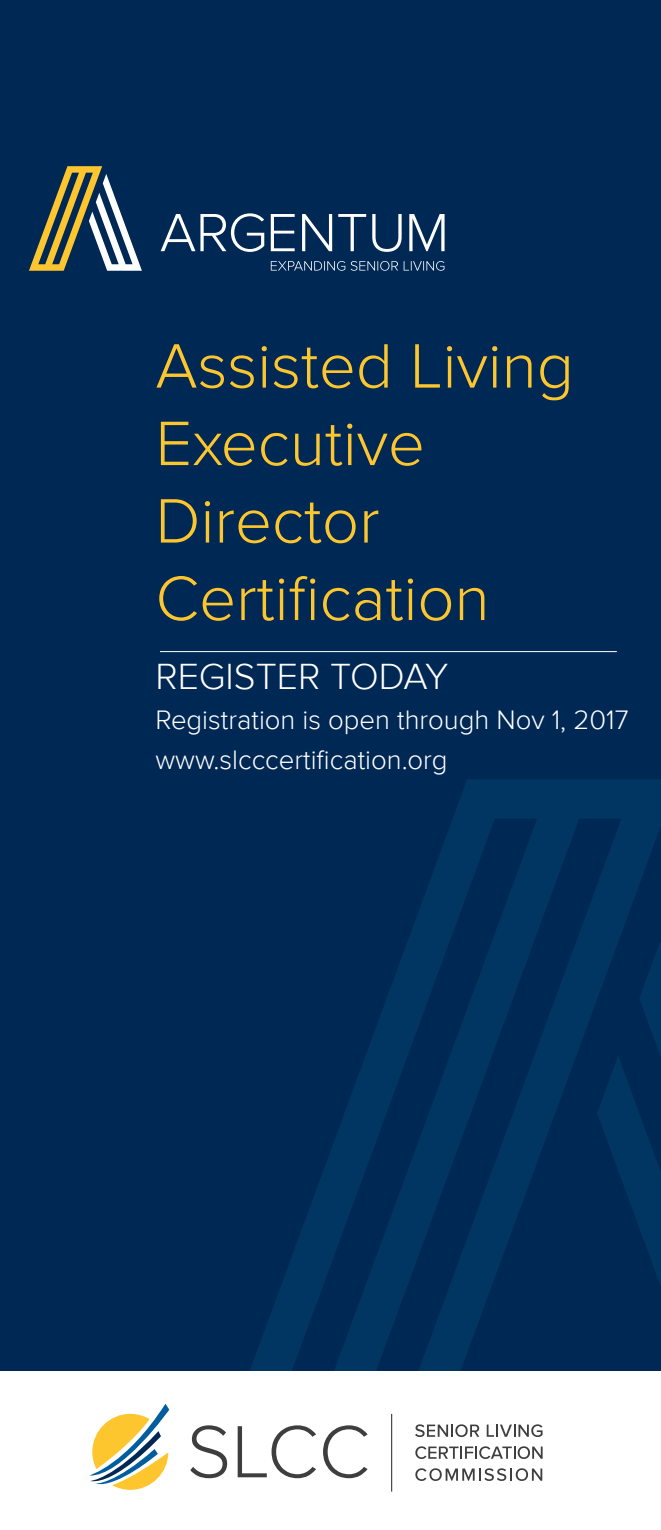
<style>
.page{position:relative;width:661px;height:1530px;background:#fff}
.page>*{position:absolute;margin:0;border:0;box-sizing:border-box;transform-origin:0 0}
.t1{font:300 65px/77.5px "Proxima Nova";color:#fec62e}
.t2{font:300 37.5px "Proxima Nova";color:#fff}
.t3{font:300 27.5px/40px "Proxima Nova";color:#fff}
</style>
<div class="page">
<div style="left:0;top:0;width:661px;height:1371px;background:#002854"></div>
<svg style="left:250px;top:780px;width:411px;height:591px"></svg>
<svg style="left:29px;top:166px;width:113px;height:105px"></svg>
<svg style="left:161px;top:213px;width:283px;height:39px"></svg>
<svg style="left:271px;top:261px;width:173px;height:10px"></svg>
<hr style="left:160px;top:651px;width:456px;height:1px;background:#fff">
<svg style="left:190px;top:1425px;width:37px;height:53px"></svg>
<svg style="left:238px;top:1425px;width:78px;height:53px"></svg>
<svg style="left:323px;top:1425px;width:44px;height:53px"></svg>
<hr style="left:391px;top:1414px;width:1px;height:78px;background:#3e3e3f">
<svg style="left:89px;top:1404px;width:80px;height:86px"></svg>
<svg style="left:415px;top:1424px;width:64px;height:13px"></svg>
<svg style="left:486px;top:1424px;width:56px;height:13px"></svg>
<svg style="left:415px;top:1446px;width:127px;height:13px"></svg>
<svg style="left:415px;top:1468px;width:127px;height:13px"></svg>
<h1 class="t1" style="left:155px;top:328px;width:420px">Assisted Living<br>Executive<br>Director<br>Certification</h1>
<h2 class="t2" style="left:155px;top:655px;width:294px">REGISTER TODAY</h2>
<p class="t3" style="left:155px;top:700px;width:474px">Registration is open through Nov 1, 2017 www.slcccertification.org</p>
</div>
